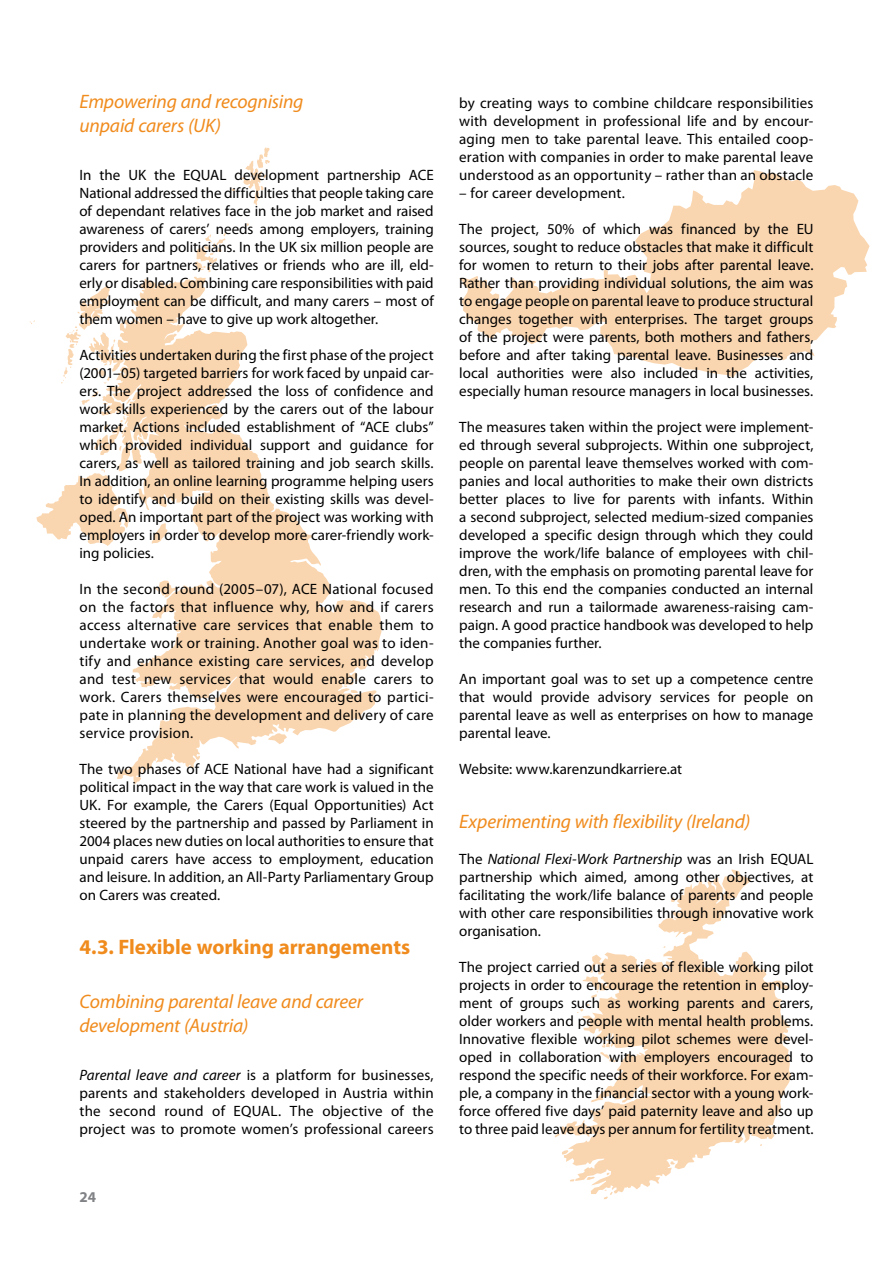
<style>
.page{position:relative;width:893px;height:1263px;background:#fff}
.page>*{position:absolute;margin:0;border:0;box-sizing:border-box;transform-origin:0 0}
.t1{font:700 21px "Myriad Pro";letter-spacing:-.005em;color:#f08b1d}
.t2{font:italic 19.5px/24px "Myriad Pro";letter-spacing:-.01em;color:#f08b1d}
.t3{font:15px/18px "Myriad Pro";color:#000;text-align:justify}
.t4{font:700 15px "Myriad Pro";color:#808285}
.s1{font-style:italic}
</style>
<div class="page">
<svg style="left:555px;top:869px;width:236px;height:330px"></svg>
<svg style="left:459px;top:170px;width:410px;height:208px"></svg>
<svg style="left:30px;top:147px;width:352px;height:637px"></svg>
<h2 class="t2" style="left:80px;top:89px;width:225px">Empowering and recognising unpaid carers (UK)</h2>
<p class="t3" style="left:80px;top:166px;width:356px">In the UK the EQUAL development partnership ACE National addressed the difficulties that people taking care of dependant relatives face in the job market and raised awareness of carers’ needs among employers, training providers and politicians. In the UK six million people are carers for partners, relatives or friends who are ill, eld&shy;erly or disabled. Combining care responsibilities with paid employment can be difficult, and many carers – most of them women – have to give up work altogether.</p>
<p class="t3" style="left:80px;top:346px;width:356px">Activities undertaken during the first phase of the project (2001–05) targeted barriers for work faced by unpaid car&shy;ers. The project addressed the loss of confidence and work skills experienced by the carers out of the labour market. Actions included establishment of “ACE clubs” which provided individual support and guidance for carers, as well as tailored training and job search skills.<br>In addition, an online learning programme helping users to identify and build on their existing skills was devel&shy;oped. An important part of the project was working with employers in order to develop more carer-friendly work&shy;ing policies.</p>
<p class="t3" style="left:80px;top:580px;width:356px">In the second round (2005–07), ACE National focused on the factors that influence why, how and if carers access alternative care services that enable them to undertake work or training. Another goal was to iden&shy;tify and enhance existing care services, and develop and test new services that would enable carers to work. Carers themselves were encouraged to partici&shy;pate in planning the development and delivery of care service provision.</p>
<p class="t3" style="left:80px;top:760px;width:356px">The two phases of ACE National have had a significant political impact in the way that care work is valued in the UK. For example, the Carers (Equal Opportunities) Act steered by the partnership and passed by Parliament in 2004 places new duties on local authorities to ensure that unpaid carers have access to employment, education and leisure. In addition, an All-Party Parliamentary Group on Carers was created.</p>
<h1 class="t1" style="left:80px;top:933px;width:332px">4.3. Flexible working arrangements</h1>
<h2 class="t2" style="left:80px;top:989px;width:285px">Combining parental leave and career development (Austria)</h2>
<p class="t3" style="left:80px;top:1066px;width:356px"><span class="s1">Parental leave and career</span> is a platform for businesses, parents and stakeholders developed in Austria within the second round of EQUAL. The objective of the project was to promote women’s professional careers</p>
<p class="t4" style="left:80px;top:1187px;width:18px">24</p>
<p class="t3" style="left:459px;top:94px;width:356px">by creating ways to combine childcare responsibilities with development in professional life and by encour&shy;aging men to take parental leave. This entailed coop&shy;eration with companies in order to make parental leave understood as an opportunity – rather than an obstacle</p>
<p class="t3" style="left:459px;top:184px;width:167px">– for career development.</p>
<p class="t3" style="left:459px;top:220px;width:356px">The project, 50% of which was financed by the EU sources, sought to reduce obstacles that make it difficult for women to return to their jobs after parental leave.<br>Rather than providing individual solutions, the aim was to engage people on parental leave to produce structural changes together with enterprises. The target groups of the project were parents, both mothers and fathers, before and after taking parental leave. Businesses and local authorities were also included in the activities, especially human resource managers in local businesses.</p>
<p class="t3" style="left:459px;top:418px;width:356px">The measures taken within the project were implement&shy;ed through several subprojects. Within one subproject, people on parental leave themselves worked with com&shy;panies and local authorities to make their own districts better places to live for parents with infants. Within a second subproject, selected medium-sized companies developed a specific design through which they could improve the work/life balance of employees with chil&shy;dren, with the emphasis on promoting parental leave for men. To this end the companies conducted an internal research and run a tailormade awareness-raising cam&shy;paign. A good practice handbook was developed to help the companies further.</p>
<p class="t3" style="left:459px;top:670px;width:356px">An important goal was to set up a competence centre that would provide advisory services for people on parental leave as well as enterprises on how to manage parental leave.</p>
<p class="t3" style="left:459px;top:760px;width:225px">Website: www.karenzundkarriere.at</p>
<h2 class="t2" style="left:459px;top:809px;width:292px">Experimenting with flexibility (Ireland)</h2>
<p class="t3" style="left:459px;top:850px;width:356px">The <span class="s1">National Flexi-Work Partnership</span> was an Irish EQUAL partnership which aimed, among other objectives, at facilitating the work/life balance of parents and people with other care responsibilities through innovative work organisation.</p>
<p class="t3" style="left:459px;top:958px;width:356px">The project carried out a series of flexible working pilot projects in order to encourage the retention in employ&shy;ment of groups such as working parents and carers, older workers and people with mental health problems.<br>Innovative flexible working pilot schemes were devel&shy;oped in collaboration with employers encouraged to respond the specific needs of their workforce. For exam&shy;ple, a company in the financial sector with a young work&shy;force offered five days’ paid paternity leave and also up to three paid leave days per annum for fertility treatment.</p>
</div>
